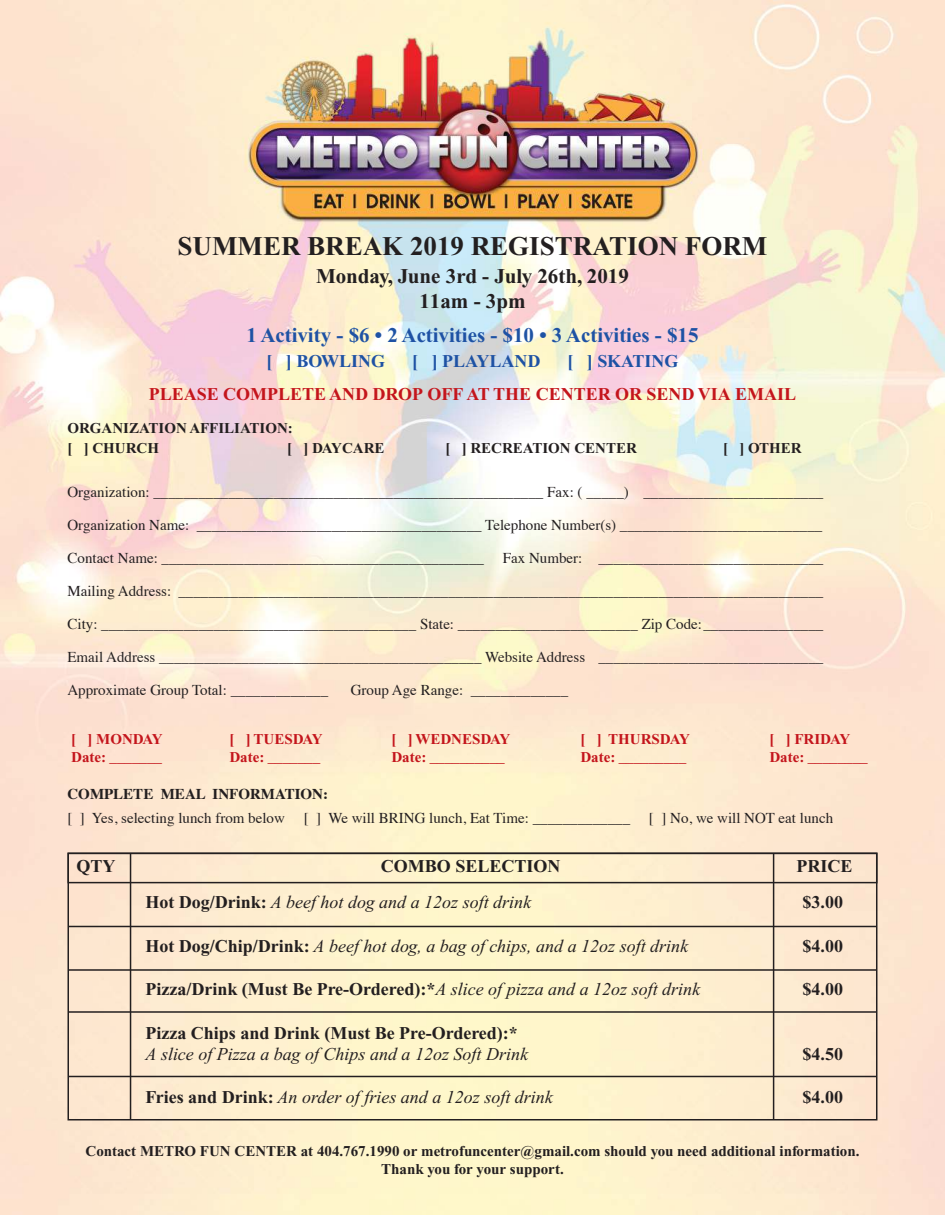
<style>
.page{position:relative;width:945px;height:1215px;background:#fff}
.page>*{position:absolute;margin:0;border:0;box-sizing:border-box;transform-origin:0 0}
.t1{font:700 27px "Times New Roman";color:#231f20}
.t2{font:700 21px "Times New Roman";color:#1e52a4}
.t3{font:700 21px/25.2px "Times New Roman";color:#231f20;text-align:center}
.t4{font:italic 18px "Times New Roman";color:#231f20}
.t5{font:700 18px "Times New Roman";color:#231f20}
.t6{font:700 18px "Times New Roman";color:#c4151c}
.t7{font:700 18px "Times New Roman";color:#1e52a4}
.t8{font:15px "Times";color:#231f20}
.t9{font:700 15px/20.1px "Times New Roman";color:#231f20}
.t10{font:700 15px "Times New Roman";color:#c4151c}
.t11{font:700 15px "Times";color:#231f20}
.s1{font-weight:700;font-style:normal}
.s2{font-weight:400;font-style:italic}
</style>
<div class="page">
<img style="left:0;top:0;width:945px;height:1215px">
<div style="left:68px;top:853px;width:809px;height:30px;border:2px solid #231f20"></div>
<div style="left:68px;top:853px;width:809px;height:267px;border:2px solid #231f20"></div>
<hr style="left:130px;top:854px;width:1px;height:266px;background:#231f20">
<hr style="left:773px;top:854px;width:1px;height:266px;background:#231f20">
<hr style="left:69px;top:926px;width:807px;height:1px;background:#231f20">
<hr style="left:69px;top:969px;width:807px;height:2px;background:#231f20">
<hr style="left:69px;top:1011px;width:807px;height:2px;background:#231f20">
<hr style="left:69px;top:1076px;width:807px;height:1px;background:#231f20">
<h1 class="t1" style="left:178px;top:236px;width:591px">SUMMER BREAK 2019 REGISTRATION FORM</h1>
<h2 class="t3" style="left:316px;top:265px;width:314px">Monday, June 3rd - July 26th, 2019<br>11am - 3pm</h2>
<h2 class="t2" style="left:246px;top:328px;width:454px">1 Activity - $6 • 2 Activities - $10 • 3 Activities - $15</h2>
<p class="t7" style="left:266px;top:355px;width:120px">[ ] BOWLING</p>
<p class="t7" style="left:412px;top:355px;width:130px">[ ] PLAYLAND</p>
<p class="t7" style="left:567px;top:355px;width:113px">[ ] SKATING</p>
<p class="t6" style="left:149px;top:387px;width:649px">PLEASE COMPLETE AND DROP OFF AT THE CENTER OR SEND VIA EMAIL</p>
<p class="t9" style="left:68px;top:420px;width:227px">ORGANIZATION AFFILIATION: [ ] CHURCH</p>
<p class="t9" style="left:287px;top:440px;width:99px">[ ] DAYCARE</p>
<p class="t9" style="left:446px;top:440px;width:193px">[ ] RECREATION CENTER</p>
<p class="t9" style="left:723px;top:440px;width:80px">[ ] OTHER</p>
<p class="t8" style="left:68px;top:486px;width:757px">Organization: ____________________________________________________ Fax: ( _____) ________________________</p>
<p class="t8" style="left:68px;top:519px;width:756px">Organization Name: ______________________________________ Telephone Number(s) ___________________________</p>
<p class="t8" style="left:68px;top:552px;width:418px">Contact Name: ___________________________________________</p>
<p class="t8" style="left:503px;top:552px;width:322px">Fax Number: ______________________________</p>
<p class="t8" style="left:68px;top:585px;width:757px">Mailing Address: ______________________________________________________________________________________</p>
<p class="t8" style="left:68px;top:618px;width:757px">City: __________________________________________ State: ________________________ Zip Code:________________</p>
<p class="t8" style="left:68px;top:651px;width:757px">Email Address ___________________________________________ Website Address ______________________________</p>
<p class="t8" style="left:68px;top:684px;width:262px">Approximate Group Total: _____________</p>
<p class="t8" style="left:351px;top:684px;width:219px">Group Age Range: _____________</p>
<p class="t10" style="left:71px;top:733px;width:93px">[ ] MONDAY</p>
<p class="t10" style="left:229px;top:733px;width:95px">[ ] TUESDAY</p>
<p class="t10" style="left:391px;top:733px;width:120px">[ ] WEDNESDAY</p>
<p class="t10" style="left:580px;top:733px;width:111px">[ ] THURSDAY</p>
<p class="t10" style="left:769px;top:733px;width:82px">[ ] FRIDAY</p>
<p class="t10" style="left:71px;top:751px;width:92px">Date: _______</p>
<p class="t10" style="left:229px;top:751px;width:92px">Date: _______</p>
<p class="t10" style="left:391px;top:751px;width:115px">Date: __________</p>
<p class="t10" style="left:580px;top:751px;width:107px">Date: _________</p>
<p class="t10" style="left:769px;top:751px;width:100px">Date: ________</p>
<p class="t11" style="left:68px;top:785px;width:262px">COMPLETE MEAL INFORMATION:</p>
<p class="t8" style="left:68px;top:812px;width:219px">[ ] Yes, selecting lunch from below</p>
<p class="t8" style="left:304px;top:812px;width:328px">[ ] We will BRING lunch, Eat Time: _____________</p>
<p class="t8" style="left:649px;top:812px;width:186px">[ ] No, we will NOT eat lunch</p>
<p class="t5" style="left:77px;top:860px;width:40px">QTY</p>
<p class="t5" style="left:381px;top:860px;width:181px">COMBO SELECTION</p>
<p class="t5" style="left:796px;top:860px;width:57px">PRICE</p>
<p class="t4" style="left:146px;top:896px;width:387px"><span class="s1">Hot Dog/Drink:</span> A beef hot dog and a 12oz soft drink</p>
<p class="t5" style="left:803px;top:896px;width:42px">$3.00</p>
<p class="t4" style="left:146px;top:939px;width:544px"><span class="s1">Hot Dog/Chip/Drink:</span> A beef hot dog, a bag of chips, and a 12oz soft drink</p>
<p class="t5" style="left:803px;top:939px;width:42px">$4.00</p>
<p class="t5" style="left:146px;top:983px;width:556px">Pizza/Drink (Must Be Pre-Ordered):*<span class="s2">A slice of pizza and a 12oz soft drink</span></p>
<p class="t5" style="left:803px;top:983px;width:42px">$4.00</p>
<p class="t5" style="left:146px;top:1026px;width:374px">Pizza Chips and Drink (Must Be Pre-Ordered):*</p>
<p class="t4" style="left:146px;top:1047px;width:384px">A slice of Pizza a bag of Chips and a 12oz Soft Drink</p>
<p class="t5" style="left:803px;top:1047px;width:42px">$4.50</p>
<p class="t4" style="left:146px;top:1091px;width:409px"><span class="s1">Fries and Drink:</span> An order of fries and a 12oz soft drink</p>
<p class="t5" style="left:803px;top:1091px;width:42px">$4.00</p>
<p class="t9" style="left:86px;top:1143px;width:775px;line-height:18px;text-align:center">Contact METRO FUN CENTER at 404.767.1990 or metrofuncenter@gmail.com should you need additional information.<br>Thank you for your support.</p>
</div>
